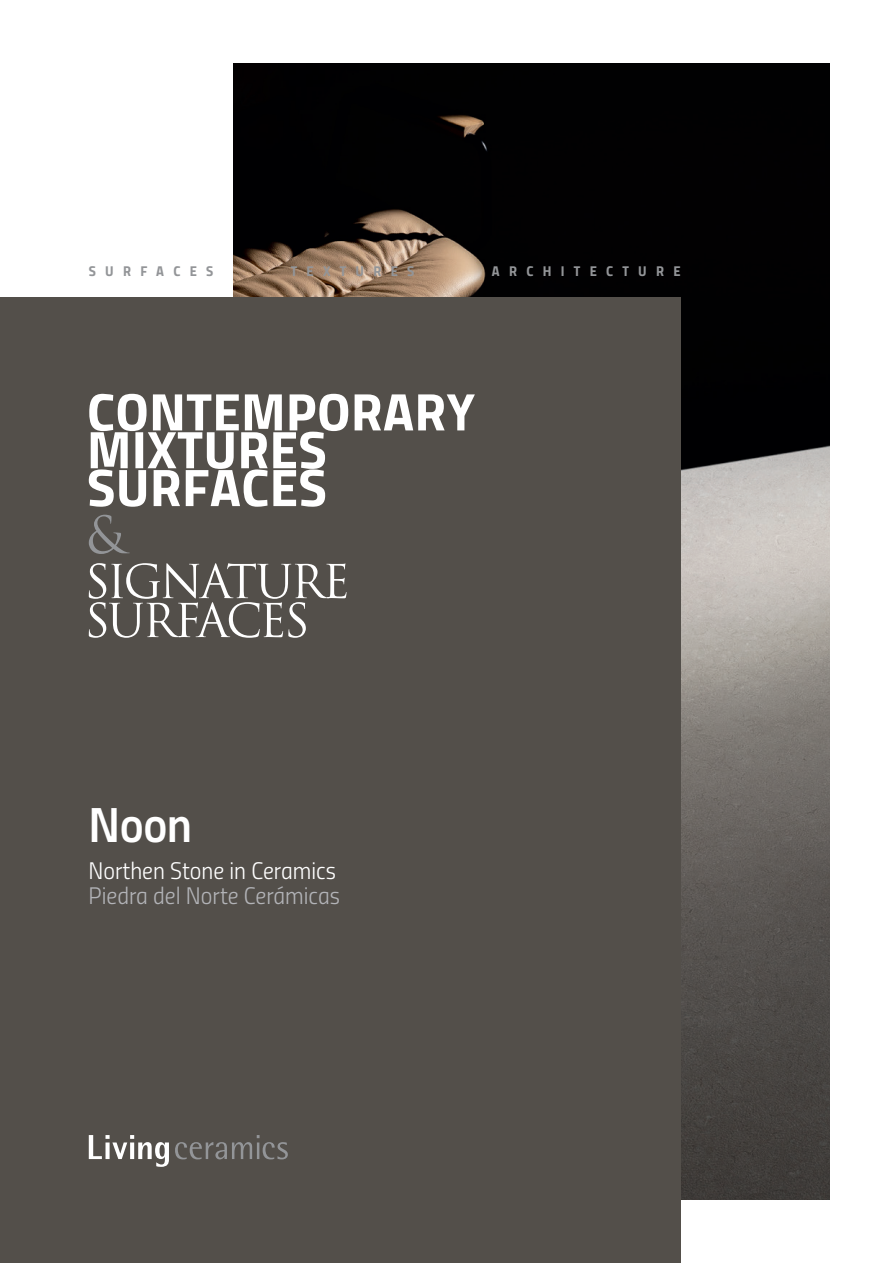
<style>
.page{position:relative;width:893px;height:1263px;background:#fff}
.page>*{position:absolute;margin:0;border:0;box-sizing:border-box;transform-origin:0 0}
.t1{font:49.5px "Titillium Semibold Upright";color:#fff}
.t2{font:24px "Titillium Light Upright";color:#b2b3b7}
.t3{font:24px "Titillium Light Upright";color:#fff}
.t4{font:14.25px "Titillium Bold Upright";letter-spacing:.655em;color:#939598}
</style>
<div class="page">
<img style="left:234px;top:64px;width:595px;height:1135px">
<div style="left:0;top:298px;width:680px;height:965px;background:#534f4a"></div>
<svg style="left:175px;top:1135px;width:113px;height:24px"></svg>
<svg style="left:89px;top:1135px;width:80px;height:32px"></svg>
<svg style="left:89px;top:394px;width:386px;height:113px"></svg>
<svg style="left:89px;top:563px;width:258px;height:75px"></svg>
<svg style="left:89px;top:515px;width:41px;height:39px"></svg>
<p class="t4" style="left:89px;top:260px;width:126px">SURFACES</p>
<p class="t4" style="left:291px;top:260px;width:125px">TEXTURES</p>
<p class="t4" style="left:492px;top:260px;width:190px">ARCHITECTURE</p>
<h1 class="t1" style="left:89px;top:787px;width:105px">Noon</h1>
<h2 class="t3" style="left:89px;top:853px;width:249px">Northen Stone in Ceramics</h2>
<h2 class="t2" style="left:89px;top:878px;width:253px">Piedra del Norte Cerámicas</h2>
</div>
